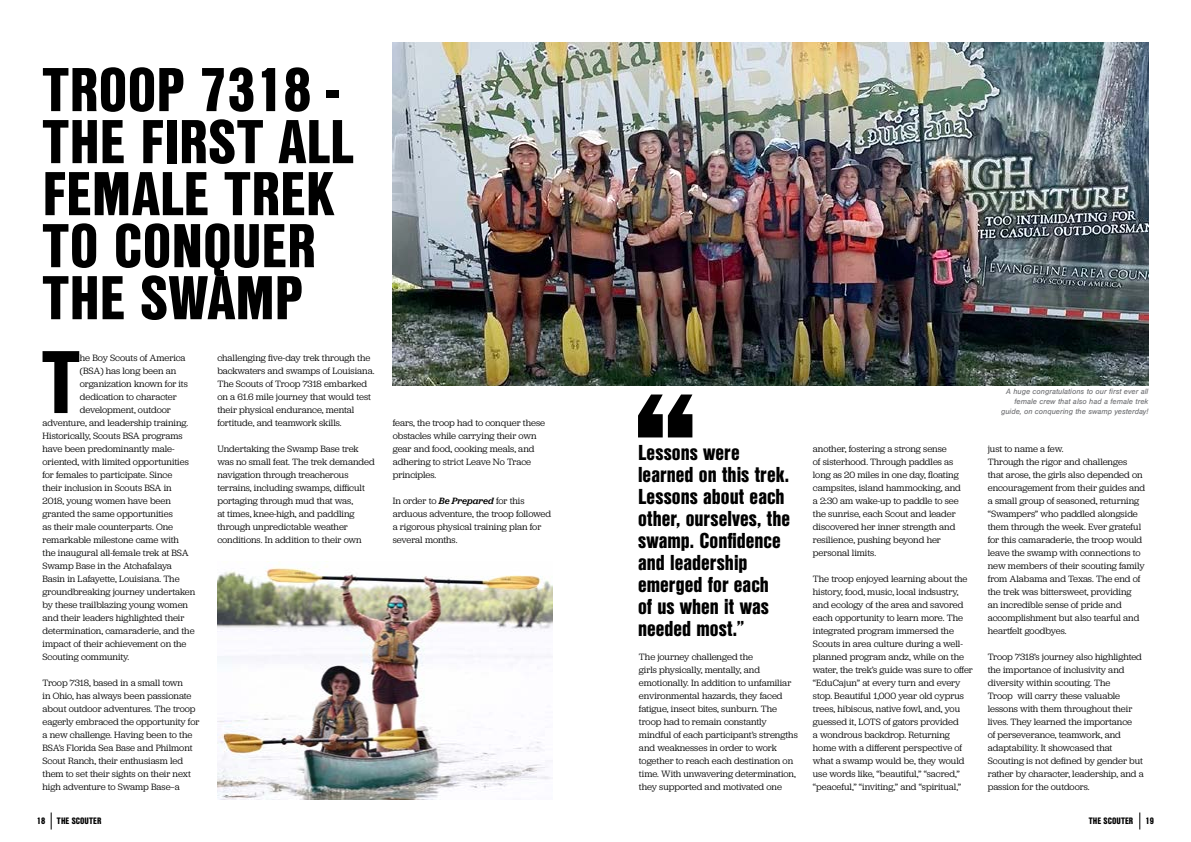
<style>
.page{position:relative;width:1191px;height:842px;background:#fff}
.page>*{position:absolute;margin:0;border:0;box-sizing:border-box;transform-origin:0 0}
.t1{font:900 86.2px "Nimbus San Con L";color:#000}
.t2{font:900 60px/52px "Nimbus San Con L";color:#000}
.t3{font:900 21px/22px "Nimbus San Con L";color:#000}
.t4{font:9.5px/13px "Jubilat";letter-spacing:-.005em;color:#000}
.t5{font:900 9px "Nimbus San Con L";color:#000}
.t6{font:italic 8px/10px "Nimbus San";color:#6d6e71;text-align:right}
.s1{font-weight:500;font-style:italic}
</style>
<div class="page">
<img style="left:217px;top:561px;width:336px;height:238px">
<img style="left:392px;top:43px;width:756px;height:343px">
<svg style="left:51px;top:812px;width:1px;height:17px"></svg>
<svg style="left:1139px;top:812px;width:1px;height:17px"></svg>
<svg style="left:638px;top:394px;width:54px;height:43px"></svg>
<h2 class="t2" style="left:43px;top:61px;width:312px">TROOP 7318 -<br>THE FIRST ALL<br>FEMALE TREK<br>TO CONQUER<br>THE SWAMP</h2>
<h1 class="t1" style="left:42px;top:317px;width:39px">T</h1>
<p class="t4" style="left:80px;top:351px;width:107px">he Boy Scouts of America</p>
<p class="t4" style="left:80px;top:364px;width:98px">(BSA) has long been an</p>
<p class="t4" style="left:80px;top:377px;width:110px">organization known for its</p>
<p class="t4" style="left:80px;top:390px;width:98px">dedication to character</p>
<p class="t4" style="left:80px;top:403px;width:93px">development, outdoor</p>
<p class="t4" style="left:43px;top:416px;width:147px">adventure, and leadership training.</p>
<p class="t4" style="left:43px;top:429px;width:142px">Historically, Scouts BSA programs</p>
<p class="t4" style="left:43px;top:442px;width:134px">have been predominantly male-</p>
<p class="t4" style="left:43px;top:455px;width:148px">oriented, with limited opportunities</p>
<p class="t4" style="left:43px;top:468px;width:131px">for females to participate. Since</p>
<p class="t4" style="left:43px;top:481px;width:131px">their inclusion in Scouts BSA in</p>
<p class="t4" style="left:43px;top:494px;width:130px">2018, young women have been</p>
<p class="t4" style="left:43px;top:507px;width:132px">granted the same opportunities</p>
<p class="t4" style="left:43px;top:520px;width:132px">as their male counterparts. One</p>
<p class="t4" style="left:43px;top:533px;width:138px">remarkable milestone came with</p>
<p class="t4" style="left:43px;top:546px;width:148px">the inaugural all-female trek at BSA</p>
<p class="t4" style="left:43px;top:559px;width:131px">Swamp Base in the Atchafalaya</p>
<p class="t4" style="left:43px;top:572px;width:139px">Basin in Lafayette, Louisiana. The</p>
<p class="t4" style="left:43px;top:585px;width:154px">groundbreaking journey undertaken</p>
<p class="t4" style="left:43px;top:598px;width:147px">by these trailblazing young women</p>
<p class="t4" style="left:43px;top:611px;width:143px">and their leaders highlighted their</p>
<p class="t4" style="left:43px;top:624px;width:153px">determination, camaraderie, and the</p>
<p class="t4" style="left:43px;top:637px;width:145px">impact of their achievement on the</p>
<p class="t4" style="left:43px;top:650px;width:88px">Scouting community.</p>
<p class="t4" style="left:43px;top:676px;width:158px">Troop 7318, based in a small town<br>in Ohio, has always been passionate about outdoor adventures. The troop eagerly embraced the opportunity for a new challenge. Having been to the BSA’s Florida Sea Base and Philmont Scout Ranch, their enthusiasm led them to set their sights on their next high adventure to Swamp Base—a</p>
<p class="t5" style="left:37px;top:814px;width:10px">18</p>
<p class="t5" style="left:57px;top:814px;width:46px">THE SCOUTER</p>
<p class="t4" style="left:217px;top:351px;width:159px">challenging five-day trek through the backwaters and swamps of Louisiana.<br>The Scouts of Troop 7318 embarked on a 61.6 mile journey that would test their physical endurance, mental fortitude, and teamwork skills.</p>
<p class="t4" style="left:217px;top:442px;width:159px">Undertaking the Swamp Base trek was no small feat. The trek demanded navigation through treacherous terrains, including swamps, difficult portaging through mud that was,<br>at times, knee-high, and paddling through unpredictable weather conditions. In addition to their own</p>
<p class="t4" style="left:393px;top:416px;width:154px">fears, the troop had to conquer these obstacles while carrying their own gear and food, cooking meals, and adhering to strict Leave No Trace principles.</p>
<p class="t4" style="left:393px;top:494px;width:160px">In order to <span class="s1">Be Prepared</span> for this arduous adventure, the troop followed a rigorous physical training plan for several months.</p>
<p class="t6" style="left:1001px;top:386px;width:149px">A huge congratulations to our first ever all female crew that also had a female trek guide, on conquering the swamp yesterday!</p>
<h3 class="t3" style="left:638px;top:440px;width:154px">Lessons were learned on this trek.<br>Lessons about each other, ourselves, the swamp. Confidence and leadership emerged for each<br>of us when it was needed most.”</h3>
<p class="t4" style="left:987px;top:442px;width:159px">just to name a few.<br>Through the rigor and challenges that arose, the girls also depended on encouragement from their guides and a small group of seasoned, returning “Swampers” who paddled alongside them through the week. Ever grateful for this camaraderie, the troop would leave the swamp with connections to new members of their scouting family from Alabama and Texas. The end of the trek was bittersweet, providing<br>an incredible sense of pride and accomplishment but also tearful and heartfelt goodbyes.</p>
<p class="t4" style="left:987px;top:650px;width:158px">Troop 7318’s journey also highlighted the importance of inclusivity and diversity within scouting. The<br>Troop will carry these valuable lessons with them throughout their lives. They learned the importance<br>of perseverance, teamwork, and adaptability. It showcased that Scouting is not defined by gender but rather by character, leadership, and a passion for the outdoors.</p>
<p class="t4" style="left:813px;top:442px;width:150px">another, fostering a strong sense<br>of sisterhood. Through paddles as long as 20 miles in one day, floating campsites, island hammocking, and a 2:30 am wake-up to paddle to see the sunrise, each Scout and leader discovered her inner strength and resilience, pushing beyond her personal limits.</p>
<p class="t4" style="left:813px;top:572px;width:161px">The troop enjoyed learning about the history, food, music, local indsustry, and ecology of the area and savored each opportunity to learn more. The integrated program immersed the Scouts in area culture during a well&shy;planned program andz, while on the water, the trek’s guide was sure to offer “EduCajun” at every turn and every stop. Beautiful 1,000 year old cyprus trees, hibiscus, native fowl, and, you guessed it, LOTS of gators provided<br>a wondrous backdrop. Returning home with a different perspective of what a swamp would be, they would use words like, “beautiful,” “sacred,” “peaceful,” “inviting,” and “spiritual,”</p>
<p class="t4" style="left:639px;top:650px;width:160px">The journey challenged the<br>girls physically, mentally, and emotionally. In addition to unfamiliar environmental hazards, they faced fatigue, insect bites, sunburn. The troop had to remain constantly mindful of each participant’s strengths and weaknesses in order to work together to reach each destination on time. With unwavering determination, they supported and motivated one</p>
<p class="t5" style="left:1089px;top:814px;width:46px">THE SCOUTER</p>
<p class="t5" style="left:1145px;top:814px;width:10px">19</p>
</div>
